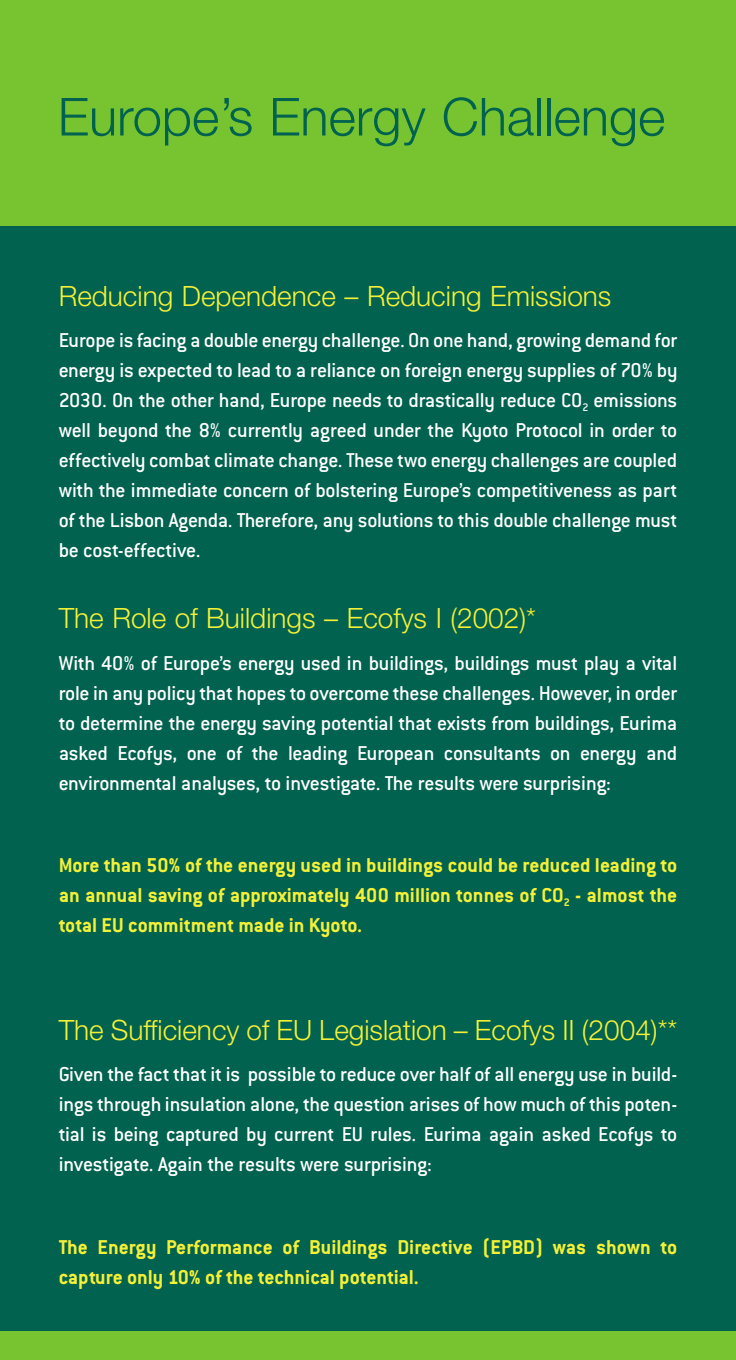
<style>
.page{position:relative;width:736px;height:1360px;background:#00624f}
.page>*{position:absolute;margin:0;border:0;box-sizing:border-box;transform-origin:0 0}
.t1{font:300 52.4px "Helvetica Neue";color:#00624f}
.t2{font:300 28px "Helvetica Neue";color:#f4f038}
.t3{font:500 22px/30px "Conduit ITC";letter-spacing:-.015em;color:#fff;text-align:justify}
.t4{font:700 22px/30px "Conduit ITC";color:#f4f038;text-align:justify}
</style>
<div class="page">
<div style="left:0;top:0;width:736px;height:226px;background:#77c430"></div>
<div style="left:0;top:1332px;width:736px;height:28px;background:#77c430"></div>
<h1 class="t1" style="left:58px;top:98px;width:609px">Europe’s Energy Challenge</h1>
<p class="t2" style="left:59px;top:286px;width:554px">Reducing Dependence – Reducing Emissions</p>
<p class="t3" style="left:59px;top:327px;width:620px">Europe is facing a double energy challenge. On one hand, growing demand for energy is expected to lead to a reliance on foreign energy supplies of 70% by 2030. On the other hand, Europe needs to drastically reduce CO<sub>2</sub> emissions well beyond the 8% currently agreed under the Kyoto Protocol in order to effectively combat climate change. These two energy challenges are coupled with the immediate concern of bolstering Europe’s competitiveness as part of the Lisbon Agenda. Therefore, any solutions to this double challenge must be cost-effective.</p>
<p class="t2" style="left:59px;top:608px;width:479px">The Role of Buildings – Ecofys I (2002)*</p>
<p class="t3" style="left:59px;top:650px;width:620px">With 40% of Europe’s energy used in buildings, buildings must play a vital role in any policy that hopes to overcome these challenges. However, in order to determine the energy saving potential that exists from buildings, Eurima asked Ecofys, one of the leading European consultants on energy and environmental analyses, to investigate. The results were surprising:</p>
<p class="t4" style="left:59px;top:853px;width:620px">More than 50% of the energy used in buildings could be reduced leading to an annual saving of approximately 400 million tonnes of CO<sub>2</sub> - almost the total EU commitment made in Kyoto.</p>
<p class="t2" style="left:59px;top:1020px;width:620px">The Sufficiency of EU Legislation – Ecofys II (2004)**</p>
<p class="t3" style="left:59px;top:1062px;width:620px">Given the fact that it is possible to reduce over half of all energy use in build&shy;ings through insulation alone, the question arises of how much of this poten&shy;tial is being captured by current EU rules. Eurima again asked Ecofys to investigate. Again the results were surprising:</p>
<p class="t4" style="left:59px;top:1234px;width:620px">The Energy Performance of Buildings Directive (EPBD) was shown to capture only 10% of the technical potential.</p>
</div>
